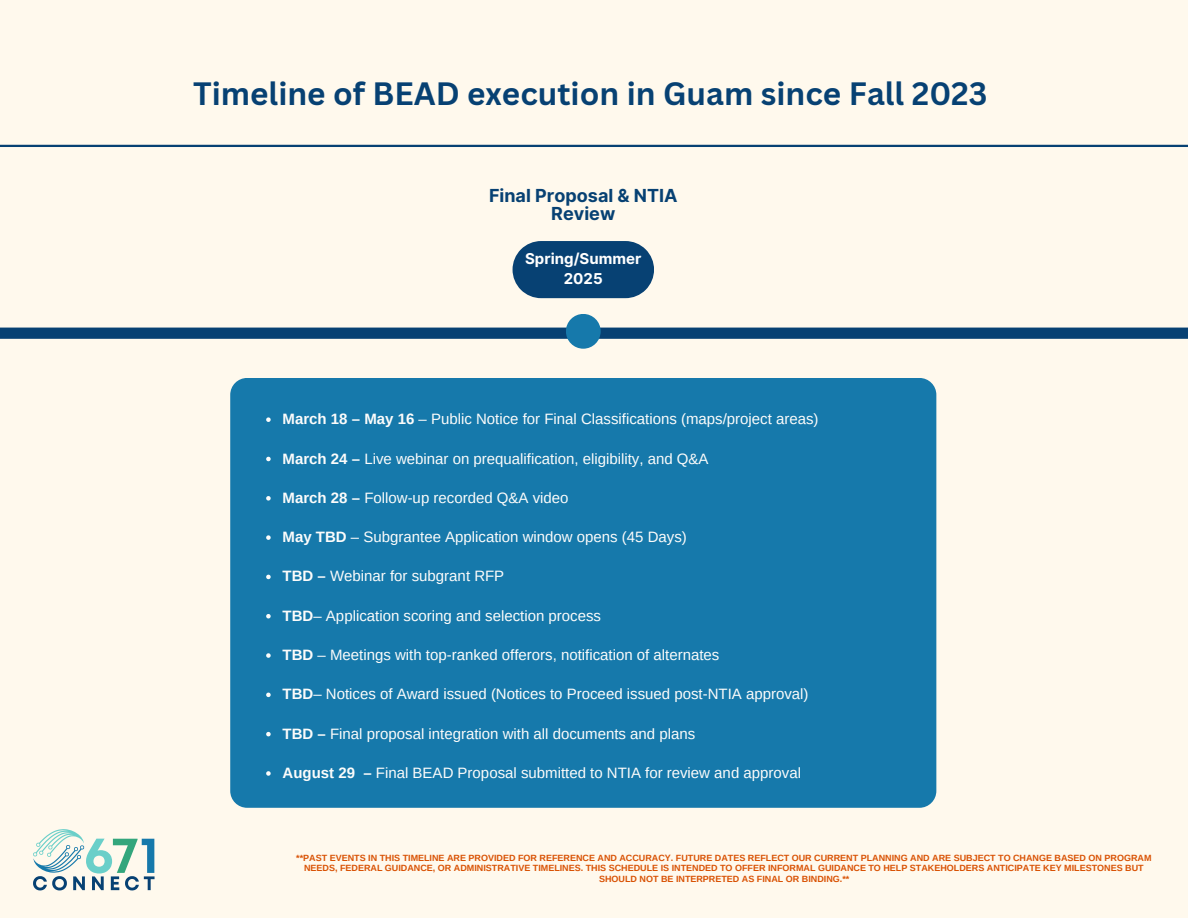
<style>
.page{position:relative;width:1188px;height:918px;background:#fff9ed}
.page>*{position:absolute;margin:0;border:0;box-sizing:border-box;transform-origin:0 0}
.t1{font:700 31.5px "Canva Sans";color:#074173}
.t2{font:700 18px/18px "Inter";color:#074173;text-align:center}
.t3{font:15px "Arimo";color:#fcfcfb}
.t4{font:700 15px/20.2px "Inter";color:#fff;text-align:center}
.t5{font:700 9px/10.5px "Arimo";color:#d95204;text-align:center}
.s1{font-weight:700}
</style>
<div class="page">
<svg style="left:33px;top:829px;width:122px;height:61px"></svg>
<div style="left:0;top:328px;width:1188px;height:11px;background:#074173"></div>
<hr style="left:0;top:145px;width:1188px;height:2px;background:#074173">
<svg style="left:513px;top:241px;width:141px;height:57px;background:#1b507d"></svg>
<div style="left:230px;top:378px;width:706px;height:430px;background:#1679ab;border-radius:17px"></div>
<div style="left:566px;top:314px;width:35px;height:35px;background:#1679ab;border-radius:50%"></div>
<svg style="left:266px;top:417px;width:5px;height:5px"></svg>
<svg style="left:266px;top:457px;width:5px;height:4px"></svg>
<svg style="left:266px;top:496px;width:5px;height:5px"></svg>
<svg style="left:266px;top:535px;width:5px;height:5px"></svg>
<svg style="left:266px;top:575px;width:5px;height:4px"></svg>
<svg style="left:266px;top:614px;width:5px;height:4px"></svg>
<svg style="left:266px;top:653px;width:5px;height:5px"></svg>
<svg style="left:266px;top:732px;width:5px;height:4px"></svg>
<svg style="left:266px;top:771px;width:5px;height:5px"></svg>
<svg style="left:266px;top:693px;width:5px;height:4px"></svg>
<h1 class="t1" style="left:193px;top:72px;width:796px">Timeline of BEAD execution in Guam since Fall 2023</h1>
<p class="t2" style="left:489px;top:187px;width:190px">Final Proposal &amp; NTIA<br>Review</p>
<p class="t4" style="left:525px;top:248px;width:118px">Spring/Summer<br>2025</p>
<p class="t3" style="left:283px;top:411px;width:537px"><span class="s1">March 18 – May 16</span> – Public Notice for Final Classifications (maps/project areas)</p>
<p class="t3" style="left:283px;top:450px;width:427px"><span class="s1">March 24 –</span> Live webinar on prequalification, eligibility, and Q&amp;A</p>
<p class="t3" style="left:283px;top:489px;width:287px"><span class="s1">March 28 –</span> Follow-up recorded Q&amp;A video</p>
<p class="t3" style="left:283px;top:529px;width:406px"><span class="s1">May TBD</span> – Subgrantee Application window opens (45 Days)</p>
<p class="t3" style="left:283px;top:568px;width:223px"><span class="s1">TBD –</span> Webinar for subgrant RFP</p>
<p class="t3" style="left:283px;top:607px;width:320px"><span class="s1">TBD</span>– Application scoring and selection process</p>
<p class="t3" style="left:283px;top:646px;width:438px"><span class="s1">TBD</span> – Meetings with top-ranked offerors, notification of alternates</p>
<p class="t3" style="left:283px;top:686px;width:527px"><span class="s1">TBD</span>– Notices of Award issued (Notices to Proceed issued post-NTIA approval)</p>
<p class="t3" style="left:283px;top:725px;width:414px"><span class="s1">TBD –</span> Final proposal integration with all documents and plans</p>
<p class="t3" style="left:283px;top:764px;width:520px"><span class="s1">August 29 –</span> Final BEAD Proposal submitted to NTIA for review and approval</p>
<p class="t5" style="left:296px;top:852px;width:857px">**PAST EVENTS IN THIS TIMELINE ARE PROVIDED FOR REFERENCE AND ACCURACY. FUTURE DATES REFLECT OUR CURRENT PLANNING AND ARE SUBJECT TO CHANGE BASED ON PROGRAM<br>NEEDS, FEDERAL GUIDANCE, OR ADMINISTRATIVE TIMELINES. THIS SCHEDULE IS INTENDED TO OFFER INFORMAL GUIDANCE TO HELP STAKEHOLDERS ANTICIPATE KEY MILESTONES BUT<br>SHOULD NOT BE INTERPRETED AS FINAL OR BINDING.**</p>
</div>
